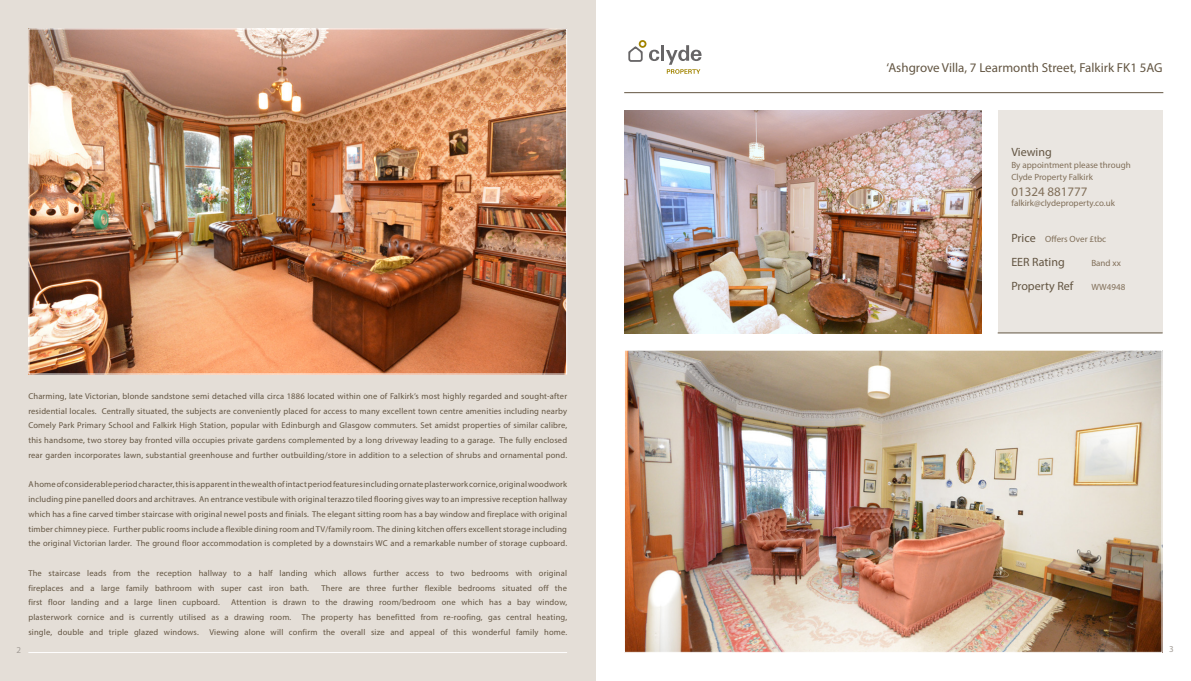
<style>
.page{position:relative;width:1191px;height:681px;background:#fff}
.page>*{position:absolute;margin:0;border:0;box-sizing:border-box;transform-origin:0 0}
.t1{font:13px "Myriad Pro";color:#635542}
.t2{font:13px "Myriad Pro";color:#816f59}
.t3{font:12px "Myriad Pro";color:#635542}
.t4{font:9px/12px "Myriad Pro";color:#816f59}
.t5{font:9px "Myriad Pro";color:#a29c96}
.t6{font:8.5px/14.7px "Myriad Pro";letter-spacing:.02em;color:#635542;text-align:justify}
.s1{font-size:12px;color:#635542}
</style>
<div class="page">
<div style="left:997px;top:111px;width:165px;height:222px;background:#eae6e1"></div>
<div style="left:0;top:0;width:595px;height:680px;background:#e4ded7"></div>
<img style="left:30px;top:30px;width:535px;height:342px">
<img style="left:624px;top:111px;width:357px;height:222px">
<hr style="left:28px;top:651px;width:539px;height:1px;background:#fff">
<div style="left:639px;top:40px;width:7px;height:8px;border:2px solid #a28400;border-radius:50%"></div>
<svg style="left:649px;top:50px;width:10px;height:11px"></svg>
<hr style="left:661px;top:45px;width:3px;height:16px;background:#676566">
<svg style="left:666px;top:45px;width:35px;height:29px"></svg>
<svg style="left:628px;top:46px;width:15px;height:16px"></svg>
<img style="left:626px;top:352px;width:534px;height:298px">
<div style="left:624px;top:350px;width:538px;height:302px;border:1px solid #fff"></div>
<hr style="left:624px;top:92px;width:539px;height:1px;background:#635542">
<hr style="left:997px;top:332px;width:165px;height:1px;background:#635542">
<h1 class="t1" style="left:886px;top:60px;width:277px">‘Ashgrove Villa, 7 Learmonth Street, Falkirk FK1 5AG</h1>
<h2 class="t3" style="left:1011px;top:145px;width:42px">Viewing</h2>
<p class="t4" style="left:1011px;top:159px;width:121px">By appointment please through<br>Clyde Property Falkirk</p>
<h1 class="t2" style="left:1011px;top:184px;width:78px">01324 881777</h1>
<p class="t4" style="left:1011px;top:197px;width:105px">falkirk@clydeproperty.co.uk</p>
<p class="t6" style="left:28px;top:388px;width:540px">Charming, late Victorian, blonde sandstone semi detached villa circa 1886 located within one of Falkirk’s most highly regarded and sought-after residential locales. Centrally situated, the subjects are conveniently placed for access to many excellent town centre amenities including nearby Comely Park Primary School and Falkirk High Station, popular with Edinburgh and Glasgow commuters. Set amidst properties of similar calibre, this handsome, two storey bay fronted villa occupies private gardens complemented by a long driveway leading to a garage. The fully enclosed rear garden incorporates lawn, substantial greenhouse and further outbuilding/store in addition to a selection of shrubs and ornamental pond.</p>
<p class="t6" style="left:28px;top:477px;width:540px">A home of considerable period character, this is apparent in the wealth of intact period features including ornate plasterwork cornice, original woodwork including pine panelled doors and architraves. An entrance vestibule with original terazzo tiled flooring gives way to an impressive reception hallway which has a fine carved timber staircase with original newel posts and finials. The elegant sitting room has a bay window and fireplace with original timber chimney piece. Further public rooms include a flexible dining room and TV/family room. The dining kitchen offers excellent storage including the original Victorian larder. The ground floor accommodation is completed by a downstairs WC and a remarkable number of storage cupboard.</p>
<p class="t6" style="left:28px;top:565px;width:540px">The staircase leads from the reception hallway to a half landing which allows further access to two bedrooms with original fireplaces and a large family bathroom with super cast iron bath.</p>
<p class="t6" style="left:321px;top:580px;width:247px">There are three further flexible bedrooms situated off the</p>
<p class="t6" style="left:28px;top:594px;width:193px">first floor landing and a large linen cupboard.</p>
<p class="t6" style="left:28px;top:594px;width:540px;text-indent:203px">Attention is drawn to the drawing room/bedroom one which has a bay window, plasterwork cornice and is currently utilised as a drawing room. The property has benefitted from re-roofing, gas central heating, single, double and triple glazed windows.</p>
<p class="t6" style="left:209px;top:624px;width:359px">Viewing alone will confirm the overall size and appeal of this wonderful family home.</p>
<p class="t4" style="left:1011px;top:233px;width:96px"><span class="s1">Price</span> Offers Over £tbc</p>
<h2 class="t3" style="left:1011px;top:255px;width:55px">EER Rating</h2>
<p class="t4" style="left:1091px;top:257px;width:31px">Band xx</p>
<h2 class="t3" style="left:1011px;top:279px;width:63px">Property Ref</h2>
<p class="t4" style="left:1091px;top:281px;width:35px">WW4948</p>
<p class="t5" style="left:17px;top:643px;width:6px">2</p>
<p class="t5" style="left:1169px;top:643px;width:6px">3</p>
</div>
